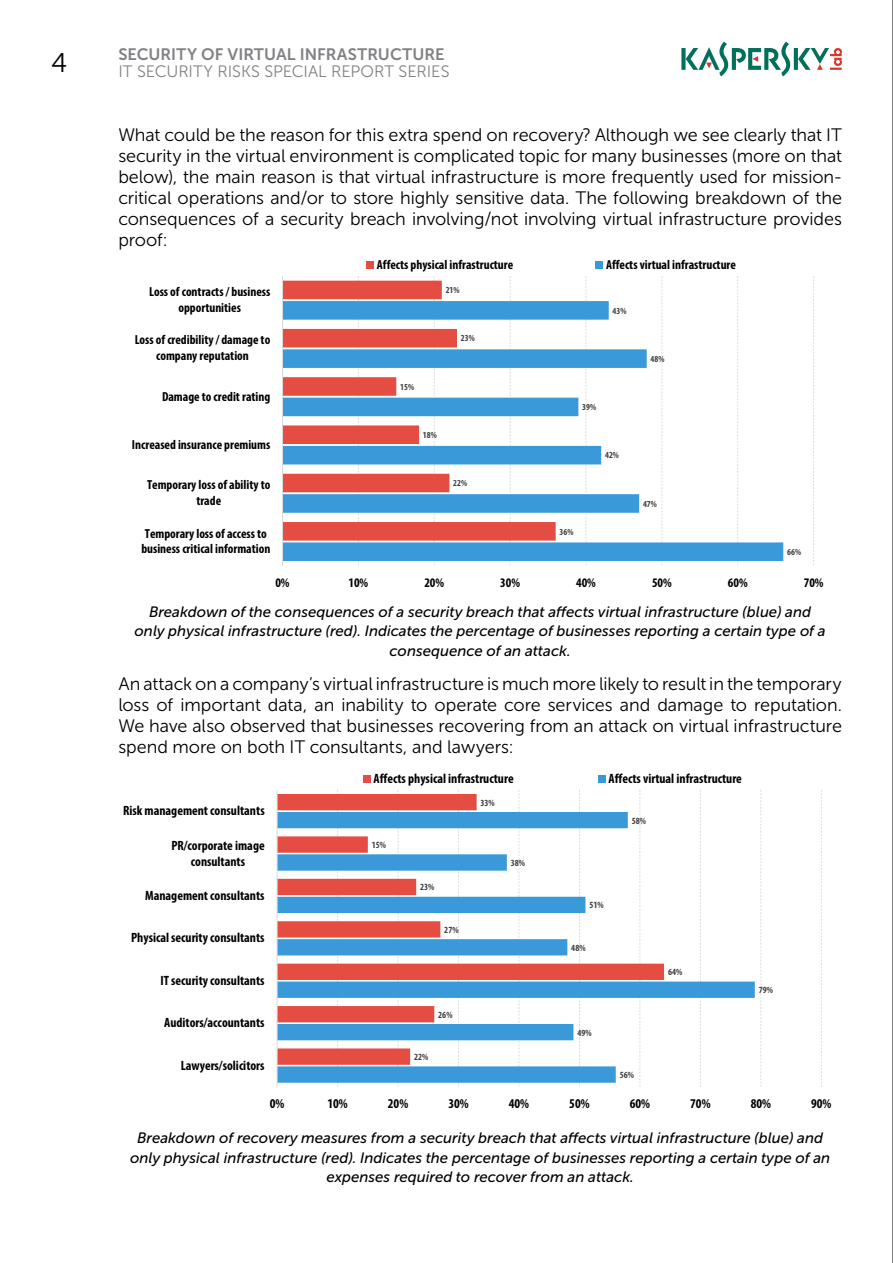
<style>
.page{position:relative;width:893px;height:1263px;background:#fff}
.page>*{position:absolute;margin:0;border:0;box-sizing:border-box;transform-origin:0 0}
.t1{font:27px "Museo Sans 300";color:#000}
.t2{font:18px/21px "Museo Sans Cyrl 300";letter-spacing:-.005em;color:#000;text-align:justify}
.t3{font:16.5px "Museo Sans 300";color:#808285}
.t4{font:16.5px "Museo Sans Cyrl 700";color:#808285}
.t5{font:italic 15px/19.5px "Museo Sans Cyrl 500";color:#000;text-align:center}
.t6{font:700 condensed 13.5px/16.2px "Myriad Pro";color:#000;text-align:center}
.t7{font:700 condensed 13.2px/15.8px "Myriad Pro";color:#000;text-align:center}
.t8{font:700 condensed 9.45px "Myriad Pro";color:#404040}
.t9{font:700 condensed 9.15px "Myriad Pro";color:#404040}
</style>
<div class="page">
<hr style="left:892px;top:0;width:1px;height:1263px;background:#000">
<svg style="left:681px;top:42px;width:161px;height:35px"></svg>
<svg style="left:282px;top:261px;width:532px;height:305px"></svg>
<svg style="left:276px;top:775px;width:546px;height:312px"></svg>
<p class="t4" style="left:118px;top:45px;width:328px">SECURITY OF VIRTUAL INFRASTRUCTURE</p>
<h1 class="t1" style="left:51px;top:49px;width:18px">4</h1>
<p class="t3" style="left:118px;top:62px;width:333px">IT SECURITY RISKS SPECIAL REPORT SERIES</p>
<p class="t2" style="left:118px;top:124px;width:725px">What could be the reason for this extra spend on recovery? Although we see clearly that IT security in the virtual environment is complicated topic for many businesses (more on that below), the main reason is that virtual infrastructure is more frequently used for mission&shy;critical operations and/or to store highly sensitive data. The following breakdown of the consequences of a security breach involving/not involving virtual infrastructure provides proof:</p>
<p class="t7" style="left:149px;top:284px;width:123px">Loss of contracts / business opportunities</p>
<p class="t7" style="left:135px;top:332px;width:137px">Loss of credibility / damage to company reputation</p>
<p class="t7" style="left:162px;top:388px;width:110px">Damage to credit rating</p>
<p class="t7" style="left:132px;top:436px;width:140px">Increased insurance premiums</p>
<p class="t7" style="left:147px;top:477px;width:125px">Temporary loss of ability to trade</p>
<p class="t7" style="left:141px;top:525px;width:131px;text-align:left">Temporary loss of access to business critical information</p>
<p class="t7" style="left:377px;top:257px;width:138px">Affects physical infrastructure</p>
<p class="t7" style="left:606px;top:257px;width:131px">Affects virtual infrastructure</p>
<p class="t9" style="left:400px;top:381px;width:15px">15%</p>
<p class="t9" style="left:446px;top:284px;width:15px">21%</p>
<p class="t9" style="left:461px;top:333px;width:15px">23%</p>
<p class="t9" style="left:423px;top:429px;width:15px">18%</p>
<p class="t9" style="left:453px;top:477px;width:15px">22%</p>
<p class="t9" style="left:613px;top:305px;width:15px">43%</p>
<p class="t9" style="left:582px;top:401px;width:15px">39%</p>
<p class="t9" style="left:651px;top:353px;width:15px">48%</p>
<p class="t9" style="left:559px;top:526px;width:15px">36%</p>
<p class="t9" style="left:605px;top:450px;width:15px">42%</p>
<p class="t9" style="left:643px;top:498px;width:15px">47%</p>
<p class="t9" style="left:787px;top:546px;width:15px">66%</p>
<p class="t7" style="left:275px;top:574px;width:16px">0%</p>
<p class="t7" style="left:348px;top:574px;width:21px">10%</p>
<p class="t7" style="left:424px;top:574px;width:21px">20%</p>
<p class="t7" style="left:500px;top:574px;width:21px">30%</p>
<p class="t7" style="left:576px;top:574px;width:21px">40%</p>
<p class="t7" style="left:652px;top:574px;width:21px">50%</p>
<p class="t7" style="left:728px;top:574px;width:21px">60%</p>
<p class="t7" style="left:804px;top:574px;width:21px">70%</p>
<p class="t5" style="left:135px;top:602px;width:693px">Breakdown of the consequences of a security breach that affects virtual infrastructure (blue) and only physical infrastructure (red). Indicates the percentage of businesses reporting a certain type of a consequence of an attack.</p>
<p class="t2" style="left:118px;top:673px;width:725px">An attack on a company’s virtual infrastructure is much more likely to result in the temporary loss of important data, an inability to operate core services and damage to reputation.<br>We have also observed that businesses recovering from an attack on virtual infrastructure spend more on both IT consultants, and lawyers:</p>
<p class="t6" style="left:123px;top:802px;width:143px">Risk management consultants</p>
<p class="t6" style="left:171px;top:837px;width:95px">PR/corporate image consultants</p>
<p class="t6" style="left:145px;top:887px;width:121px">Management consultants</p>
<p class="t6" style="left:131px;top:929px;width:135px">Physical security consultants</p>
<p class="t6" style="left:160px;top:972px;width:106px">IT security consultants</p>
<p class="t6" style="left:164px;top:1014px;width:102px">Auditors/accountants</p>
<p class="t6" style="left:181px;top:1057px;width:85px">Lawyers/solicitors</p>
<p class="t6" style="left:374px;top:770px;width:142px">Affects physical infrastructure</p>
<p class="t6" style="left:608px;top:770px;width:135px">Affects virtual infrastructure</p>
<p class="t8" style="left:372px;top:839px;width:16px">15%</p>
<p class="t8" style="left:420px;top:881px;width:16px">23%</p>
<p class="t8" style="left:444px;top:924px;width:16px">27%</p>
<p class="t8" style="left:481px;top:796px;width:16px">33%</p>
<p class="t8" style="left:511px;top:857px;width:16px">38%</p>
<p class="t8" style="left:438px;top:1008px;width:16px">26%</p>
<p class="t8" style="left:414px;top:1051px;width:16px">22%</p>
<p class="t8" style="left:632px;top:814px;width:16px">58%</p>
<p class="t8" style="left:589px;top:899px;width:16px">51%</p>
<p class="t8" style="left:571px;top:942px;width:16px">48%</p>
<p class="t8" style="left:577px;top:1026px;width:16px">49%</p>
<p class="t8" style="left:620px;top:1069px;width:16px">56%</p>
<p class="t8" style="left:668px;top:966px;width:16px">64%</p>
<p class="t8" style="left:759px;top:984px;width:16px">79%</p>
<p class="t6" style="left:270px;top:1095px;width:16px">0%</p>
<p class="t6" style="left:327px;top:1095px;width:22px">10%</p>
<p class="t6" style="left:388px;top:1095px;width:22px">20%</p>
<p class="t6" style="left:448px;top:1095px;width:22px">30%</p>
<p class="t6" style="left:509px;top:1095px;width:22px">40%</p>
<p class="t6" style="left:569px;top:1095px;width:22px">50%</p>
<p class="t6" style="left:630px;top:1095px;width:22px">60%</p>
<p class="t6" style="left:690px;top:1095px;width:22px">70%</p>
<p class="t6" style="left:751px;top:1095px;width:22px">80%</p>
<p class="t6" style="left:811px;top:1095px;width:22px">90%</p>
<p class="t5" style="left:130px;top:1128px;width:702px">Breakdown of recovery measures from a security breach that affects virtual infrastructure (blue) and only physical infrastructure (red). Indicates the percentage of businesses reporting a certain type of an expenses required to recover from an attack.</p>
</div>
